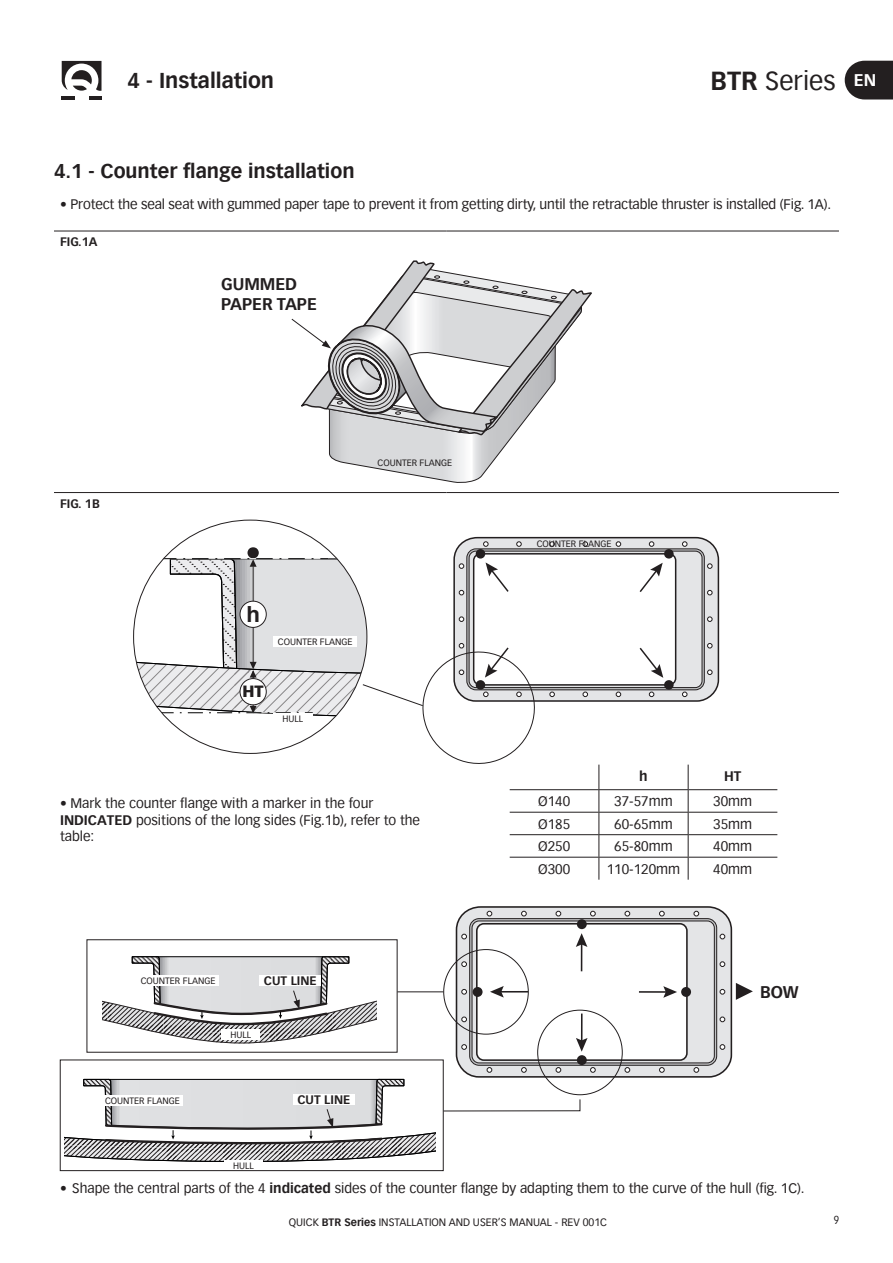
<style>
.page{position:relative;width:893px;height:1263px;background:#fff}
.page>*{position:absolute;margin:0;border:0;box-sizing:border-box;transform-origin:0 0}
.t1{font:25.5px "Vectora Com";color:#231f20}
.t2{font:700 22.2px "Helvetica";color:#231f20}
.capitolo_no_numero{font:700 21px "Vectora Com";color:#231f20}
.Sottotiltolo{font:700 19.5px "Vectora Com";color:#231f20}
.t3{font:700 16.5px/19.8px "Vectora Com";color:#231f20}
.t4{font:900 15.9px "Vectora Com";color:#231f20}
.Testo{font:13.5px/16.2px "Vectora Com";color:#231f20}
.Tabella_bold1{font:700 13.5px "Vectora Com";color:#231f20}
.t5{font:700 12px "Vectora Com";color:#231f20}
.tabella_bold{font:700 12px "Vectora Com";color:#231f20}
.t6{font:11.25px "Vectora Com";color:#231f20;scale:.85 1}
.t7{font:10.5px "Vectora Com";color:#231f20}
.t8{font:9px "Vectora Com";color:#231f20}
.s1{font-weight:700}
.s2{font-weight:700;font-size:16.5px;color:#fff}
</style>
<div class="page">
<svg style="left:845px;top:61px;width:48px;height:38px;background:#343031"></svg>
<svg style="left:62px;top:61px;width:40px;height:38px"></svg>
<hr style="left:54px;top:492px;width:392px;height:1px;background:#231f20">
<hr style="left:446px;top:492px;width:393px;height:1px;background:#231f20">
<hr style="left:54px;top:231px;width:392px;height:1px;background:#231f20">
<hr style="left:446px;top:231px;width:393px;height:1px;background:#231f20">
<svg style="left:455px;top:906px;width:278px;height:172px;background:#b5b5b6"></svg>
<svg style="left:461px;top:911px;width:264px;height:162px"></svg>
<div style="left:60px;top:1060px;width:383px;height:111px;border:1px solid #231f20"></div>
<svg style="left:443px;top:1099px;width:137px;height:12px"></svg>
<div style="left:87px;top:939px;width:310px;height:113px;border:1px solid #231f20"></div>
<hr style="left:397px;top:991px;width:46px;height:1px;background:#231f20">
<svg style="left:736px;top:983px;width:17px;height:17px"></svg>
<svg style="left:65px;top:1079px;width:370px;height:83px"></svg>
<svg style="left:102px;top:956px;width:275px;height:88px"></svg>
<hr style="left:688px;top:789px;width:89px;height:1px;background:#231f20">
<hr style="left:688px;top:812px;width:89px;height:1px;background:#231f20">
<hr style="left:688px;top:834px;width:89px;height:1px;background:#231f20">
<hr style="left:688px;top:857px;width:89px;height:1px;background:#231f20">
<svg style="left:291px;top:260px;width:301px;height:223px"></svg>
<svg style="left:134px;top:536px;width:586px;height:344px"></svg>
<p class="capitolo_no_numero" style="left:128px;top:67px;width:148px">4 - Installation</p>
<h1 class="t1" style="left:710px;top:66px;width:167px"><span class="s1">BTR</span> Series <span class="s2">EN</span></h1>
<p class="Sottotiltolo" style="left:54px;top:159px;width:302px">4.1 - Counter flange installation</p>
<p class="Testo" style="left:60px;top:196px;width:773px">• Protect the seal seat with gummed paper tape to prevent it from getting dirty, until the retractable thruster is installed (Fig. 1A).</p>
<p class="tabella_bold" style="left:60px;top:235px;width:39px">FIG.1A</p>
<p class="tabella_bold" style="left:60px;top:496px;width:41px">FIG. 1B</p>
<p class="t3" style="left:221px;top:274px;width:97px">GUMMED<br>PAPER TAPE</p>
<p class="t8" style="left:377px;top:457px;width:76px">COUNTER FLANGE</p>
<p class="t2" style="left:246px;top:596px;width:15px">h</p>
<p class="t8" style="left:278px;top:636px;width:76px">COUNTER FLANGE</p>
<p class="t4" style="left:243px;top:681px;width:23px">HT</p>
<p class="t8" style="left:282px;top:713px;width:22px">HULL</p>
<p class="Testo" style="left:60px;top:796px;width:362px">• Mark the counter flange with a marker in the four<br><span class="s1">INDICATED</span> positions of the long sides (Fig.1b), refer to the table:</p>
<p class="t8" style="left:141px;top:975px;width:76px">COUNTER FLANGE</p>
<p class="t5" style="left:264px;top:974px;width:54px">CUT LINE</p>
<p class="t8" style="left:231px;top:1029px;width:22px">HULL</p>
<p class="t8" style="left:105px;top:1095px;width:76px">COUNTER FLANGE</p>
<p class="t5" style="left:297px;top:1092px;width:54px">CUT LINE</p>
<p class="t8" style="left:233px;top:1160px;width:22px">HULL</p>
<p class="t8" style="left:537px;top:538px;width:76px">COUNTER FLANGE</p>
<p class="Tabella_bold1" style="left:639px;top:768px;width:10px">h</p>
<p class="Tabella_bold1" style="left:724px;top:768px;width:19px">HT</p>
<p class="Testo" style="left:538px;top:793px;width:34px">Ø140</p>
<p class="Testo" style="left:614px;top:793px;width:60px">37-57mm</p>
<p class="Testo" style="left:713px;top:793px;width:40px">30mm</p>
<p class="Testo" style="left:538px;top:816px;width:34px">Ø185</p>
<p class="Testo" style="left:614px;top:816px;width:60px">60-65mm</p>
<p class="Testo" style="left:713px;top:816px;width:40px">35mm</p>
<p class="Testo" style="left:538px;top:838px;width:34px">Ø250</p>
<p class="Testo" style="left:614px;top:838px;width:60px">65-80mm</p>
<p class="Testo" style="left:713px;top:838px;width:40px">40mm</p>
<p class="Testo" style="left:538px;top:861px;width:34px">Ø300</p>
<p class="Testo" style="left:607px;top:861px;width:75px">110-120mm</p>
<p class="Testo" style="left:713px;top:861px;width:40px">40mm</p>
<p class="t3" style="left:760px;top:983px;width:40px">BOW</p>
<p class="Testo" style="left:60px;top:1180px;width:746px">• Shape the central parts of the 4 <span class="s1">indicated</span> sides of the counter flange by adapting them to the curve of the hull (fig. 1C).</p>
<p class="t7" style="left:289px;top:1216px;width:320px">QUICK <span class="s1">BTR Series</span> INSTALLATION AND USER’S MANUAL - REV 001C</p>
<p class="t6" style="left:834px;top:1213px;width:8px">9</p>
</div>
